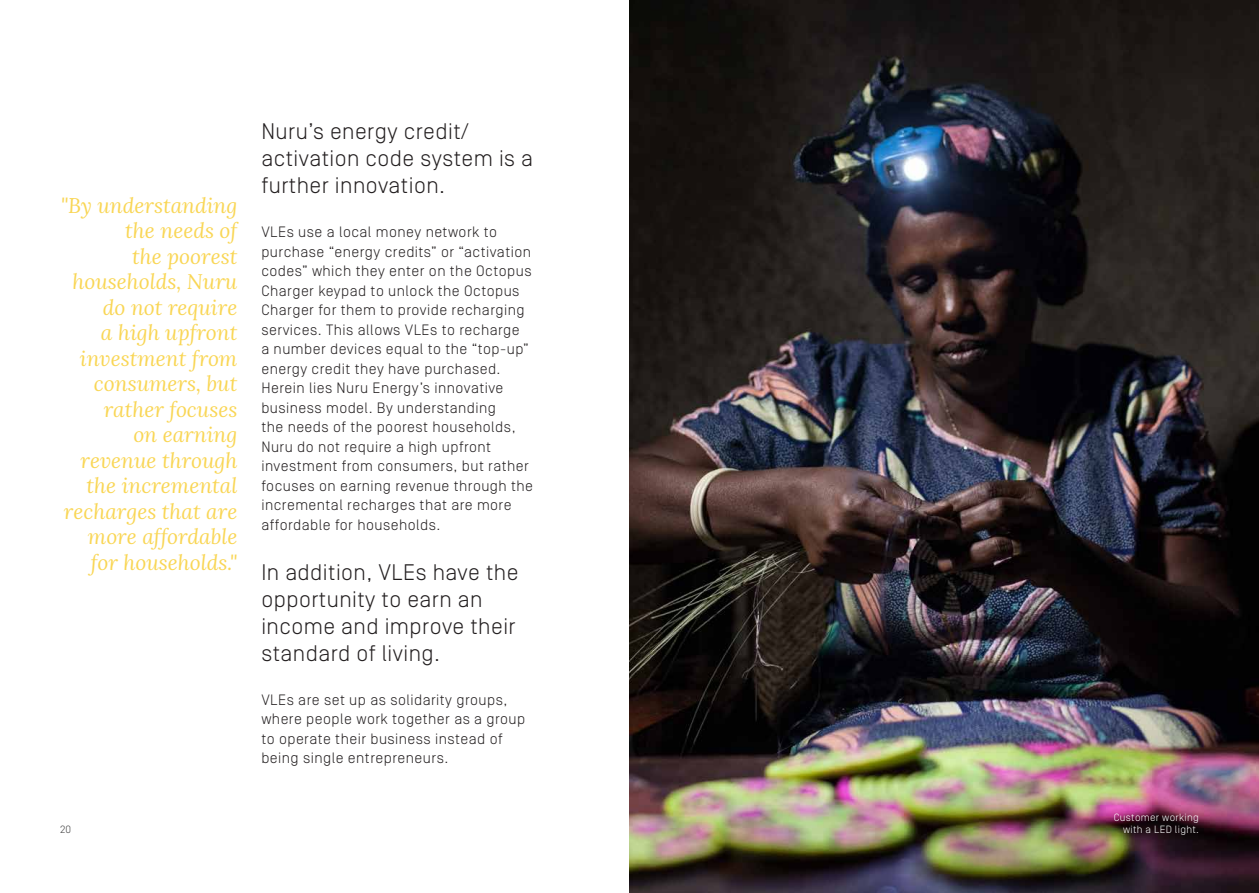
<style>
.page{position:relative;width:1259px;height:893px;background:#fff}
.page>*{position:absolute;margin:0;border:0;box-sizing:border-box;transform-origin:0 0}
.t1{font:300 22.5px/27px "Simplon Norm";letter-spacing:.02em;color:#231f20}
.t2{font:italic 21px/25.5px "Lora";color:#f9d655;text-align:right}
.t3{font:300 15px/19.5px "Simplon Norm";letter-spacing:.03em;color:#231f20}
.t4{font:300 10.5px "Simplon Norm";letter-spacing:.03em;color:#fff}
.t5{font:300 10.5px "Simplon Norm";color:#3e3e3f}
</style>
<div class="page">
<img style="left:629px;top:0;width:630px;height:893px">
<p class="t2" style="left:61px;top:193px;width:178px">"By understanding the needs of<br>the poorest households, Nuru do not require<br>a high upfront investment from consumers, but rather focuses<br>on earning revenue through the incremental recharges that are more affordable for households."</p>
<p class="t1" style="left:261px;top:118px;width:273px">Nuru’s energy credit/ activation code system is a further innovation.</p>
<p class="t3" style="left:261px;top:223px;width:272px">VLEs use a local money network to purchase “energy credits” or “activation codes” which they enter on the Octopus Charger keypad to unlock the Octopus Charger for them to provide recharging services. This allows VLEs to recharge<br>a number devices equal to the “top-up” energy credit they have purchased.</p>
<p class="t3" style="left:261px;top:379px;width:273px">Herein lies Nuru Energy’s innovative business model. By understanding<br>the needs of the poorest households, Nuru do not require a high upfront investment from consumers, but rather focuses on earning revenue through the incremental recharges that are more affordable for households.</p>
<p class="t1" style="left:261px;top:559px;width:258px">In addition, VLEs have the opportunity to earn an income and improve their standard of living.</p>
<p class="t3" style="left:261px;top:690px;width:265px">VLEs are set up as solidarity groups, where people work together as a group to operate their business instead of being single entrepreneurs.</p>
<p class="t4" style="left:1113px;top:812px;width:87px">Customer working</p>
<p class="t5" style="left:60px;top:824px;width:13px">20</p>
<p class="t4" style="left:1123px;top:824px;width:77px">with a LED light.</p>
</div>
